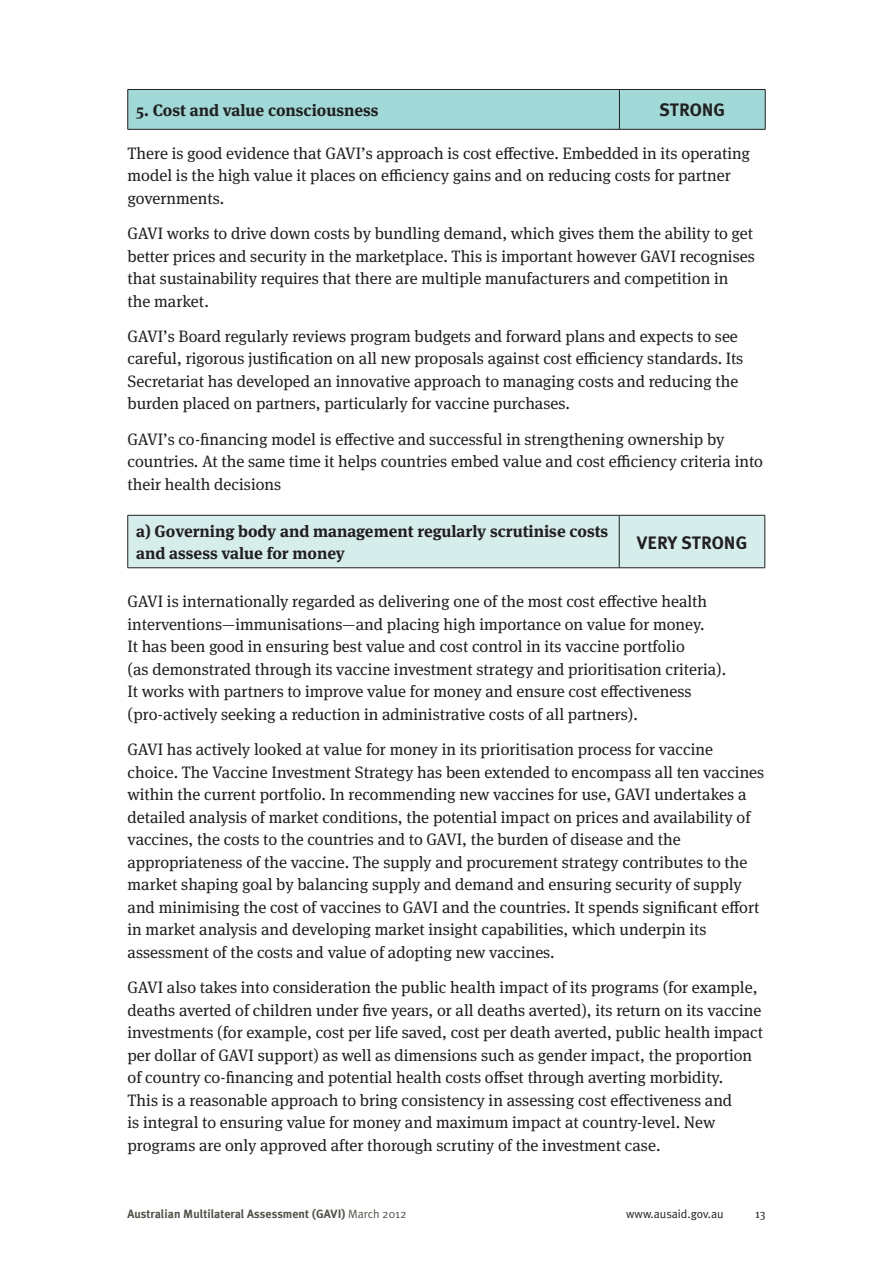
<style>
.page{position:relative;width:893px;height:1263px;background:#fff}
.page>*{position:absolute;margin:0;border:0;box-sizing:border-box;transform-origin:0 0}
._08bbbb_RIGHT_COLUMN{font:700 18px "Meta Plus";color:#231f20}
._04__BODY_TEXT{font:16.5px/22.5px "Meta Serif OT";color:#231f20}
._04__BODY_TEXT-2{font:700 16.5px/22.5px "Meta Serif OT";color:#231f20}
.t1{font:700 12px "Meta Plus";color:#53534a}
.t2{font:12px "Meta Plus Normal";color:#231f20}
.t3{font:12px "Meta Serif OT";color:#231f20}
.s1{font-family:"Meta Plus Normal";font-weight:400}
</style>
<div class="page">
<div style="left:128px;top:90px;width:637px;height:39px;background:#a0d9d7"></div>
<hr style="left:619px;top:90px;width:1px;height:39px;background:#231f20">
<hr style="left:128px;top:89px;width:491px;height:1px;background:#231f20">
<hr style="left:127px;top:90px;width:1px;height:39px;background:#231f20">
<hr style="left:619px;top:89px;width:146px;height:1px;background:#231f20">
<hr style="left:765px;top:90px;width:1px;height:39px;background:#231f20">
<hr style="left:128px;top:129px;width:491px;height:1px;background:#231f20">
<hr style="left:619px;top:129px;width:146px;height:1px;background:#231f20">
<div style="left:128px;top:516px;width:637px;height:51px;background:#d5edeb"></div>
<hr style="left:619px;top:515px;width:1px;height:53px;background:#231f20">
<hr style="left:128px;top:515px;width:491px;height:1px;background:#231f20">
<hr style="left:127px;top:515px;width:1px;height:53px;background:#231f20">
<hr style="left:619px;top:515px;width:146px;height:1px;background:#231f20">
<hr style="left:765px;top:515px;width:1px;height:53px;background:#231f20">
<hr style="left:128px;top:567px;width:491px;height:1px;background:#231f20">
<hr style="left:619px;top:567px;width:146px;height:1px;background:#231f20">
<p class="_04__BODY_TEXT-2" style="left:136px;top:99px;width:244px">5. Cost and value consciousness</p>
<p class="_08bbbb_RIGHT_COLUMN" style="left:659px;top:100px;width:67px">STRONG</p>
<p class="_04__BODY_TEXT" style="left:128px;top:142px;width:624px">There is good evidence that GAVI’s approach is cost effective. Embedded in its operating model is the high value it places on efficiency gains and on reducing costs for partner governments.</p>
<p class="_04__BODY_TEXT" style="left:128px;top:222px;width:629px">GAVI works to drive down costs by bundling demand, which gives them the ability to get better prices and security in the marketplace. This is important however GAVI recognises that sustainability requires that there are multiple manufacturers and competition in the market.</p>
<p class="_04__BODY_TEXT" style="left:128px;top:325px;width:617px">GAVI’s Board regularly reviews program budgets and forward plans and expects to see careful, rigorous justification on all new proposals against cost efficiency standards. Its Secretariat has developed an innovative approach to managing costs and reducing the burden placed on partners, particularly for vaccine purchases.</p>
<p class="_04__BODY_TEXT" style="left:128px;top:428px;width:637px">GAVI’s co-financing model is effective and successful in strengthening ownership by countries. At the same time it helps countries embed value and cost efficiency criteria into their health decisions</p>
<p class="_04__BODY_TEXT-2" style="left:136px;top:520px;width:474px">a) Governing body and management regularly scrutinise costs and assess value for money</p>
<p class="_08bbbb_RIGHT_COLUMN" style="left:637px;top:532px;width:112px">VERY STRONG</p>
<p class="_04__BODY_TEXT" style="left:128px;top:591px;width:600px">GAVI is internationally regarded as delivering one of the most cost effective health interventions—immunisations—and placing high importance on value for money.<br>It has been good in ensuring best value and cost control in its vaccine portfolio<br>(as demonstrated through its vaccine investment strategy and prioritisation criteria).<br>It works with partners to improve value for money and ensure cost effectiveness (pro-actively seeking a reduction in administrative costs of all partners).</p>
<p class="_04__BODY_TEXT" style="left:128px;top:739px;width:638px">GAVI has actively looked at value for money in its prioritisation process for vaccine choice. The Vaccine Investment Strategy has been extended to encompass all ten vaccines within the current portfolio. In recommending new vaccines for use, GAVI undertakes a detailed analysis of market conditions, the potential impact on prices and availability of vaccines, the costs to the countries and to GAVI, the burden of disease and the appropriateness of the vaccine. The supply and procurement strategy contributes to the market shaping goal by balancing supply and demand and ensuring security of supply and minimising the cost of vaccines to GAVI and the countries. It spends significant effort in market analysis and developing market insight capabilities, which underpin its assessment of the costs and value of adopting new vaccines.</p>
<p class="_04__BODY_TEXT" style="left:128px;top:976px;width:637px">GAVI also takes into consideration the public health impact of its programs (for example, deaths averted of children under five years, or all deaths averted), its return on its vaccine investments (for example, cost per life saved, cost per death averted, public health impact per dollar of GAVI support) as well as dimensions such as gender impact, the proportion of country co-financing and potential health costs offset through averting morbidity.<br>This is a reasonable approach to bring consistency in assessing cost effectiveness and<br>is integral to ensuring value for money and maximum impact at country-level. New programs are only approved after thorough scrutiny of the investment case.</p>
<p class="t1" style="left:128px;top:1207px;width:280px">Australian Multilateral Assessment (GAVI) <span class="s1">March 2012</span></p>
<p class="t2" style="left:626px;top:1207px;width:99px">www.ausaid.gov.au</p>
<p class="t3" style="left:755px;top:1207px;width:12px">13</p>
</div>
